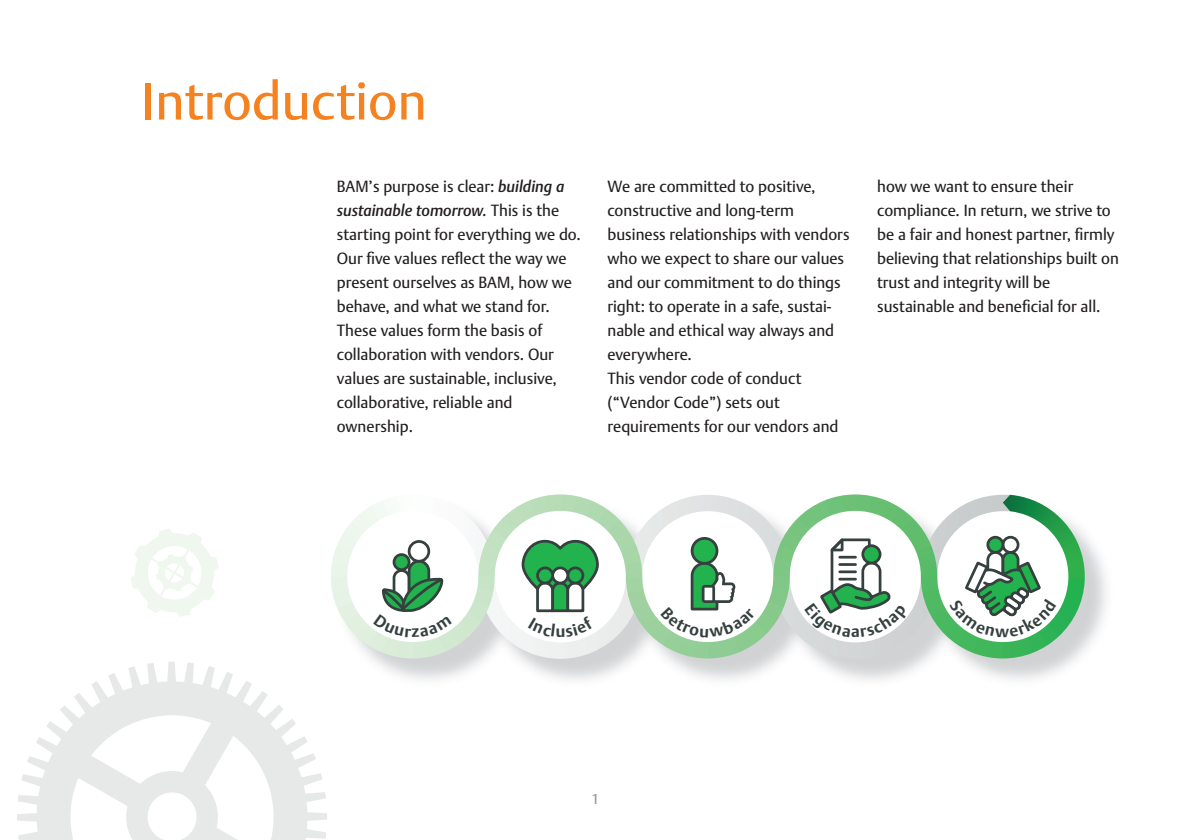
<style>
.page{position:relative;width:1191px;height:840px;background:#fff}
.page>*{position:absolute;margin:0;border:0;box-sizing:border-box;transform-origin:0 0}
.t1{font:52px "DTL Argo TOT";color:#f58220}
.t2{font:16px/24px "DTL Argo TOT";color:#231f20}
.t3{font:14px "DTL Argo TOT";color:#939598}
.s1{font-weight:500;font-style:italic}
</style>
<div class="page">
<svg style="left:131px;top:529px;width:87px;height:87px"></svg>
<svg style="left:17px;top:662px;width:310px;height:177px"></svg>
<img style="left:371px;top:497px;width:735px;height:183px">
<svg style="left:929px;top:503px;width:149px;height:148px"></svg>
<svg style="left:855px;top:494px;width:155px;height:164px"></svg>
<svg style="left:331px;top:494px;width:524px;height:164px"></svg>
<div style="left:409px;top:541px;width:20px;height:20px;background:#fff;border-radius:50%"></div>
<div style="left:408px;top:539px;width:22px;height:23px;border:3px solid #35403f;border-radius:50%"></div>
<div style="left:392px;top:553px;width:18px;height:17px;border:3px solid #35403f;border-radius:50%"></div>
<div style="left:692px;top:538px;width:25px;height:25px;background:#22b24e;border-radius:50%"></div>
<div style="left:690px;top:536px;width:28px;height:28px;border:3px solid #35403f;border-radius:50%"></div>
<div style="left:1003px;top:537px;width:15px;height:15px;background:#fff;border-radius:50%"></div>
<div style="left:1001px;top:535px;width:18px;height:18px;border:3px solid #35403f;border-radius:50%"></div>
<div style="left:987px;top:537px;width:16px;height:15px;background:#22b24e;border-radius:50%"></div>
<div style="left:986px;top:535px;width:18px;height:18px;border:3px solid #35403f;border-radius:50%"></div>
<svg style="left:373px;top:558px;width:79px;height:100px"></svg>
<svg style="left:660px;top:560px;width:96px;height:77px"></svg>
<svg style="left:949px;top:549px;width:107px;height:88px"></svg>
<svg style="left:804px;top:533px;width:105px;height:104px"></svg>
<svg style="left:520px;top:538px;width:80px;height:99px"></svg>
<h1 class="t1" style="left:142px;top:70px;width:287px">Introduction</h1>
<p class="t2" style="left:337px;top:175px;width:246px">BAM’s purpose is clear: <span class="s1">building a sustainable tomorrow.</span> This is the starting point for everything we do.<br>Our five values reflect the way we present ourselves as BAM, how we behave, and what we stand for.<br>These values form the basis of collaboration with vendors. Our values are sustainable, inclusive, collaborative, reliable and ownership.</p>
<p class="t2" style="left:607px;top:175px;width:244px">We are committed to positive, constructive and long-term business relationships with vendors who we expect to share our values and our commitment to do things right: to operate in a safe, sustai&shy;nable and ethical way always and everywhere.<br>This vendor code of conduct (“Vendor Code”) sets out requirements for our vendors and</p>
<p class="t2" style="left:877px;top:175px;width:243px">how we want to ensure their compliance. In return, we strive to be a fair and honest partner, firmly believing that relationships built on trust and integrity will be sustainable and beneficial for all.</p>
<p class="t3" style="left:591px;top:790px;width:9px">1</p>
</div>
